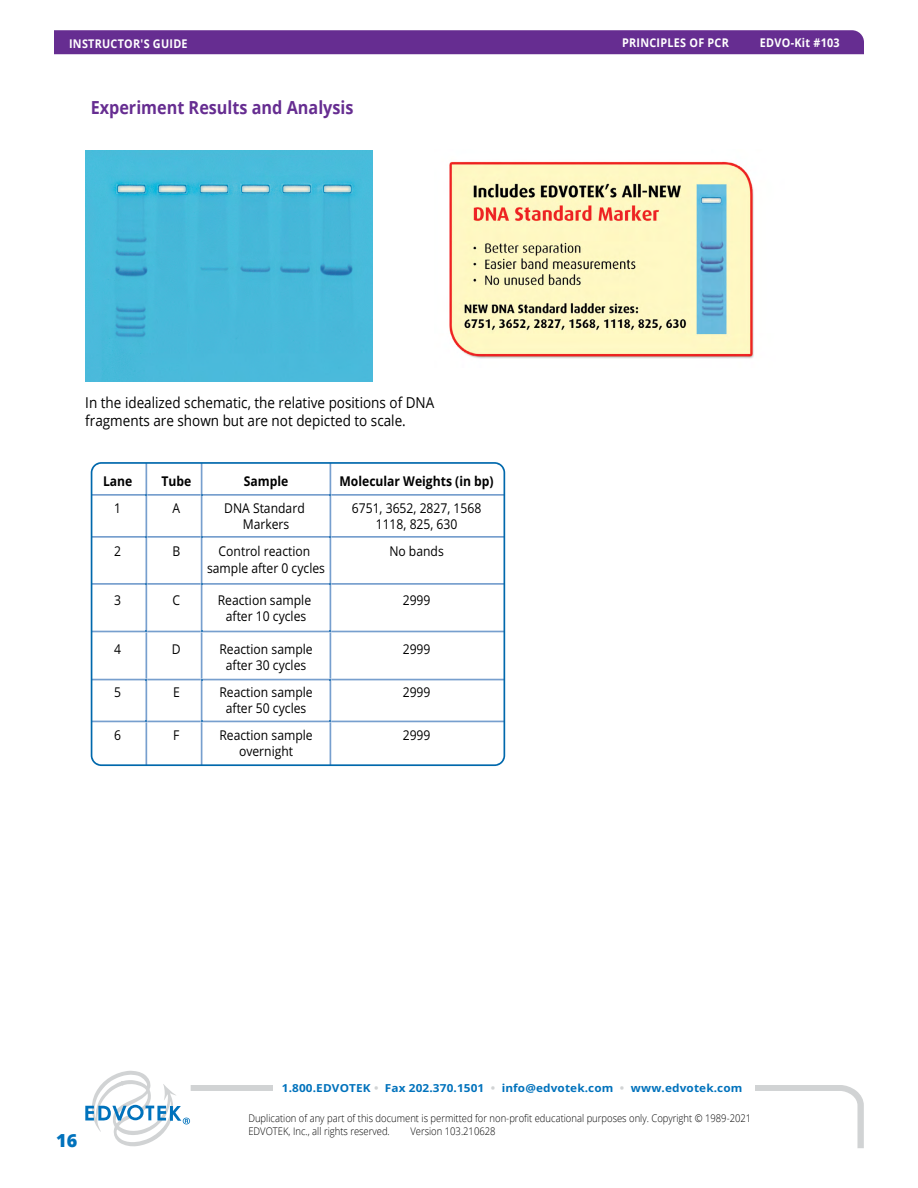
<style>
.page{position:relative;width:918px;height:1188px;background:#fff}
.page>*{position:absolute;margin:0;border:0;box-sizing:border-box;transform-origin:0 0}
.t1{font:700 18px "Open Sans";color:#662d91;scale:.9 1}
.t2{font:800 18px "Open Sans";color:#0072bc}
.t3{font:15px/18px "Open Sans";color:#000;scale:.9 1}
.t4{font:13.5px "Open Sans";color:#000;scale:.9 1}
.t5{font:700 13.5px "Open Sans";color:#000;scale:.9 1}
.t6{font:700 12px "Open Sans";letter-spacing:.025em;color:#fff;scale:.9 1}
.t7{font:700 11.1px "Open Sans";letter-spacing:.01em;color:#0072bc;scale:1.07 1}
.t8{font:300 10.5px/12.6px "Open Sans";color:#000;scale:.9 1}
.s1{color:#d1d3d4}
</style>
<div class="page">
<img style="left:85px;top:150px;width:287px;height:231px">
<svg style="left:91px;top:462px;width:414px;height:304px"></svg>
<img style="left:449px;top:161px;width:305px;height:198px">
<svg style="left:190px;top:1085px;width:674px;height:63px"></svg>
<div style="left:273px;top:1077px;width:482px;height:22px;background:#fff"></div>
<svg style="left:85px;top:1071px;width:105px;height:76px"></svg>
<div style="left:54px;top:30px;width:810px;height:24px;background:#662d91"></div>
<p class="t6" style="left:69px;top:35px;width:133px">INSTRUCTOR'S GUIDE</p>
<p class="t6" style="left:622px;top:35px;width:120px">PRINCIPLES OF PCR</p>
<p class="t6" style="left:760px;top:35px;width:90px">EDVO-Kit #103</p>
<h1 class="t1" style="left:91px;top:94px;width:294px">Experiment Results and Analysis</h1>
<p class="t3" style="left:85px;top:394px;width:389px">In the idealized schematic, the relative positions of DNA fragments are shown but are not depicted to scale.</p>
<p class="t5" style="left:103px;top:472px;width:34px">Lane</p>
<p class="t5" style="left:161px;top:472px;width:35px">Tube</p>
<p class="t5" style="left:244px;top:472px;width:51px">Sample</p>
<p class="t5" style="left:339px;top:472px;width:173px">Molecular Weights (in bp)</p>
<p class="t4" style="left:114px;top:499px;width:9px">1</p>
<p class="t4" style="left:173px;top:499px;width:10px">A</p>
<p class="t4" style="left:224px;top:499px;width:91px">DNA Standard</p>
<p class="t4" style="left:352px;top:499px;width:146px">6751, 3652, 2827, 1568</p>
<p class="t4" style="left:243px;top:515px;width:53px">Markers</p>
<p class="t4" style="left:376px;top:515px;width:92px">1118, 825, 630</p>
<p class="t4" style="left:114px;top:542px;width:9px">2</p>
<p class="t4" style="left:172px;top:542px;width:10px">B</p>
<p class="t4" style="left:219px;top:542px;width:103px">Control reaction</p>
<p class="t4" style="left:389px;top:542px;width:62px">No bands</p>
<p class="t4" style="left:207px;top:558px;width:133px">sample after 0 cycles</p>
<p class="t4" style="left:114px;top:591px;width:9px">3</p>
<p class="t4" style="left:173px;top:591px;width:10px">C</p>
<p class="t4" style="left:218px;top:591px;width:105px">Reaction sample</p>
<p class="t4" style="left:403px;top:591px;width:32px">2999</p>
<p class="t4" style="left:226px;top:607px;width:91px">after 10 cycles</p>
<p class="t4" style="left:114px;top:639px;width:9px">4</p>
<p class="t4" style="left:172px;top:639px;width:11px">D</p>
<p class="t4" style="left:219px;top:639px;width:105px">Reaction sample</p>
<p class="t4" style="left:403px;top:639px;width:32px">2999</p>
<p class="t4" style="left:226px;top:656px;width:91px">after 30 cycles</p>
<p class="t4" style="left:114px;top:683px;width:9px">5</p>
<p class="t4" style="left:173px;top:683px;width:9px">E</p>
<p class="t4" style="left:219px;top:683px;width:105px">Reaction sample</p>
<p class="t4" style="left:403px;top:683px;width:32px">2999</p>
<p class="t4" style="left:226px;top:699px;width:91px">after 50 cycles</p>
<p class="t4" style="left:114px;top:726px;width:9px">6</p>
<p class="t4" style="left:173px;top:726px;width:8px">F</p>
<p class="t4" style="left:219px;top:726px;width:105px">Reaction sample</p>
<p class="t4" style="left:403px;top:726px;width:32px">2999</p>
<p class="t4" style="left:239px;top:742px;width:62px">overnight</p>
<h1 class="t2" style="left:56px;top:1127px;width:23px">16</h1>
<p class="t7" style="left:282px;top:1080px;width:432px">1.800.EDVOTEK <span class="s1">•</span> Fax 202.370.1501 <span class="s1">•</span> info@edvotek.com <span class="s1">•</span> www.edvotek.com</p>
<p class="t8" style="left:248px;top:1112px;width:560px">Duplication of any part of this document is permitted for non-profit educational purposes only. Copyright © 1989-2021<br>EDVOTEK, Inc., all rights reserved.</p>
<p class="t8" style="left:410px;top:1124px;width:96px">Version 103.210628</p>
</div>
